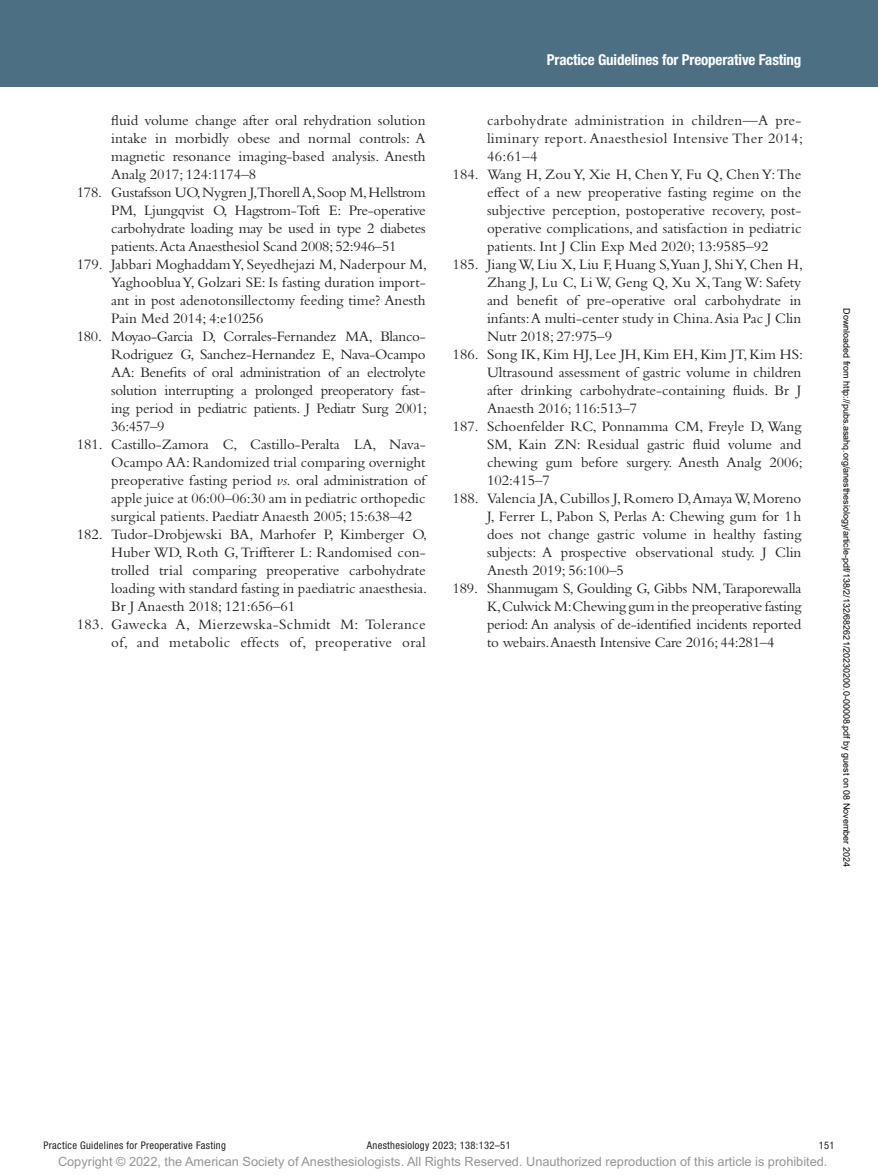
<style>
.page{position:relative;width:878px;height:1175px;background:#fff}
.page>*{position:absolute;margin:0;border:0;box-sizing:border-box;transform-origin:0 0}
.t1{font:15px "Bembo Std";color:#231f20}
.t2{font:15px "Bembo Std";letter-spacing:-.02em;color:#231f20}
.t3{font:15px "Bembo Std";letter-spacing:.025em;color:#231f20}
.t4{font:700 condensed 15px "Helvetica Neue LT Std";letter-spacing:-.01em;color:#fff}
.t5{font:12.75px "Arial MT Std";color:#939598}
.t6{font:condensed 10.5px "Helvetica Neue LT Std";letter-spacing:.03em;color:#231f20}
.t7{font:9px "Arial";color:#000}
.s1{font-style:italic}
</style>
<div class="page">
<div style="left:0;top:0;width:878px;height:86px;background:#4d6f84"></div>
<p class="t1" style="left:111px;top:111px;width:316px">fluid volume change after oral rehydration solution</p>
<p class="t1" style="left:111px;top:129px;width:316px">intake in morbidly obese and normal controls: A</p>
<p class="t1" style="left:111px;top:147px;width:316px">magnetic resonance imaging-based analysis. Anesth</p>
<p class="t1" style="left:111px;top:165px;width:146px">Analg 2017; 124:1174–8</p>
<p class="t1" style="left:77px;top:183px;width:350px">178. Gustafsson UO, Nygren J,Thorell A, Soop M, Hellstrom</p>
<p class="t1" style="left:111px;top:201px;width:316px">PM, Ljungqvist O, Hagstrom-Toft E: Pre-operative</p>
<p class="t1" style="left:111px;top:219px;width:316px">carbohydrate loading may be used in type 2 diabetes</p>
<p class="t1" style="left:111px;top:237px;width:287px">patients. Acta Anaesthesiol Scand 2008; 52:946–51</p>
<p class="t1" style="left:77px;top:255px;width:352px">179. Jabbari Moghaddam Y, Seyedhejazi M, Naderpour M,</p>
<p class="t1" style="left:111px;top:273px;width:316px">Yaghooblua Y, Golzari SE: Is fasting duration import-</p>
<p class="t1" style="left:111px;top:291px;width:316px">ant in post adenotonsillectomy feeding time? Anesth</p>
<p class="t1" style="left:111px;top:309px;width:154px">Pain Med 2014; 4:e10256</p>
<p class="t2" style="left:77px;top:327px;width:350px">180. Moyao-Garcia D, Corrales-Fernandez MA, Blanco-</p>
<p class="t2" style="left:111px;top:345px;width:316px">Rodriguez G, Sanchez-Hernandez E, Nava-Ocampo</p>
<p class="t2" style="left:111px;top:363px;width:316px">AA: Benefits of oral administration of an electrolyte</p>
<p class="t2" style="left:111px;top:381px;width:316px">solution interrupting a prolonged preoperatory fast-</p>
<p class="t2" style="left:111px;top:399px;width:317px">ing period in pediatric patients. J Pediatr Surg 2001;</p>
<p class="t1" style="left:111px;top:417px;width:55px">36:457–9</p>
<p class="t1" style="left:77px;top:435px;width:350px">181. Castillo-Zamora C, Castillo-Peralta LA, Nava-</p>
<p class="t1" style="left:111px;top:453px;width:316px">Ocampo AA: Randomized trial comparing overnight</p>
<p class="t1" style="left:111px;top:471px;width:316px">preoperative fasting period <span class="s1">vs.</span> oral administration of</p>
<p class="t1" style="left:111px;top:489px;width:316px">apple juice at 06:00–06:30 am in pediatric orthopedic</p>
<p class="t1" style="left:111px;top:507px;width:302px">surgical patients. Paediatr Anaesth 2005; 15:638–42</p>
<p class="t1" style="left:77px;top:525px;width:352px">182. Tudor-Drobjewski BA, Marhofer P, Kimberger O,</p>
<p class="t1" style="left:111px;top:543px;width:316px">Huber WD, Roth G, Triffterer L: Randomised con-</p>
<p class="t1" style="left:111px;top:561px;width:316px">trolled trial comparing preoperative carbohydrate</p>
<p class="t1" style="left:111px;top:579px;width:317px">loading with standard fasting in paediatric anaesthesia.</p>
<p class="t1" style="left:111px;top:597px;width:185px">Br J Anaesth 2018; 121:656–61</p>
<p class="t3" style="left:77px;top:615px;width:350px">183. Gawecka A, Mierzewska-Schmidt M: Tolerance</p>
<p class="t3" style="left:111px;top:633px;width:316px">of, and metabolic effects of, preoperative oral</p>
<p class="t4" style="left:547px;top:51px;width:256px">Practice Guidelines for Preoperative Fasting</p>
<p class="t3" style="left:487px;top:111px;width:316px">carbohydrate administration in children—A pre-</p>
<p class="t3" style="left:487px;top:129px;width:317px">liminary report. Anaesthesiol Intensive Ther 2014;</p>
<p class="t1" style="left:487px;top:147px;width:52px">46:61–4</p>
<p class="t1" style="left:452px;top:165px;width:350px">184. Wang H, Zou Y, Xie H, Chen Y, Fu Q, Chen Y: The</p>
<p class="t1" style="left:487px;top:183px;width:316px">effect of a new preoperative fasting regime on the</p>
<p class="t1" style="left:487px;top:201px;width:316px">subjective perception, postoperative recovery, post-</p>
<p class="t1" style="left:487px;top:219px;width:316px">operative complications, and satisfaction in pediatric</p>
<p class="t1" style="left:487px;top:237px;width:283px">patients. Int J Clin Exp Med 2020; 13:9585–92</p>
<p class="t1" style="left:452px;top:255px;width:352px">185. Jiang W, Liu X, Liu F, Huang S,Yuan J, Shi Y, Chen H,</p>
<p class="t1" style="left:487px;top:273px;width:316px">Zhang J, Lu C, Li W, Geng Q, Xu X, Tang W: Safety</p>
<p class="t1" style="left:487px;top:291px;width:316px">and benefit of pre-operative oral carbohydrate in</p>
<p class="t1" style="left:487px;top:309px;width:316px">infants: A multi-center study in China. Asia Pac J Clin</p>
<p class="t1" style="left:487px;top:327px;width:127px">Nutr 2018; 27:975–9</p>
<p class="t1" style="left:452px;top:345px;width:352px">186. Song IK, Kim HJ, Lee JH, Kim EH, Kim JT, Kim HS:</p>
<p class="t1" style="left:487px;top:363px;width:316px">Ultrasound assessment of gastric volume in children</p>
<p class="t1" style="left:487px;top:381px;width:316px">after drinking carbohydrate-containing fluids. Br J</p>
<p class="t1" style="left:487px;top:399px;width:152px">Anaesth 2016; 116:513–7</p>
<p class="t1" style="left:452px;top:417px;width:350px">187. Schoenfelder RC, Ponnamma CM, Freyle D, Wang</p>
<p class="t1" style="left:487px;top:435px;width:316px">SM, Kain ZN: Residual gastric fluid volume and</p>
<p class="t1" style="left:487px;top:453px;width:317px">chewing gum before surgery. Anesth Analg 2006;</p>
<p class="t1" style="left:487px;top:471px;width:64px">102:415–7</p>
<p class="t1" style="left:452px;top:489px;width:350px">188. Valencia JA, Cubillos J, Romero D, Amaya W, Moreno</p>
<p class="t1" style="left:487px;top:507px;width:316px">J, Ferrer L, Pabon S, Perlas A: Chewing gum for 1h</p>
<p class="t1" style="left:487px;top:525px;width:316px">does not change gastric volume in healthy fasting</p>
<p class="t1" style="left:487px;top:543px;width:316px">subjects: A prospective observational study. J Clin</p>
<p class="t1" style="left:487px;top:561px;width:138px">Anesth 2019; 56:100–5</p>
<p class="t1" style="left:452px;top:579px;width:350px">189. Shanmugam S, Goulding G, Gibbs NM, Taraporewalla</p>
<p class="t1" style="left:487px;top:597px;width:316px">K, Culwick M: Chewing gum in the preoperative fasting</p>
<p class="t1" style="left:487px;top:615px;width:316px">period: An analysis of de-identified incidents reported</p>
<p class="t1" style="left:487px;top:633px;width:289px">to webairs. Anaesth Intensive Care 2016; 44:281–4</p>
<p class="t7" style="left:850px;top:308px;width:560px;rotate:90deg">Downloaded from http://pubs.asahq.org/anesthesiology/article-pdf/138/2/132/682621/20230200.0-00008.pdf by guest on 08 November 2024</p>
<p class="t6" style="left:44px;top:1139px;width:184px">Practice Guidelines for Preoperative Fasting</p>
<p class="t6" style="left:367px;top:1139px;width:145px">Anesthesiology 2023; 138:132–51</p>
<p class="t6" style="left:818px;top:1139px;width:17px">151</p>
<p class="t5" style="left:58px;top:1154px;width:771px">Copyright © 2022, the American Society of Anesthesiologists. All Rights Reserved. Unauthorized reproduction of this article is prohibited.</p>
</div>
